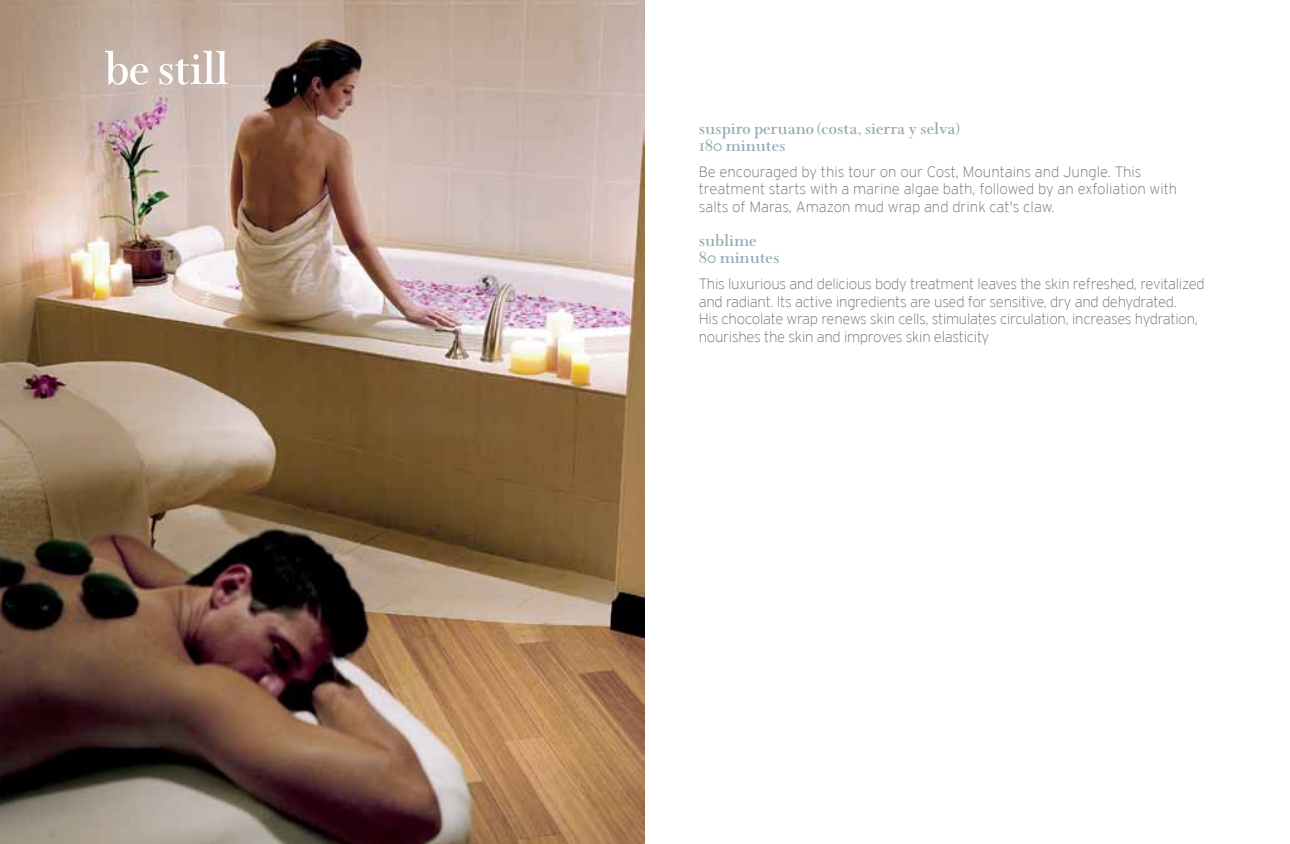
<style>
.page{position:relative;width:1290px;height:844px;background:#fff}
.page>*{position:absolute;margin:0;border:0;box-sizing:border-box;transform-origin:0 0}
.t1{font:600 50.93px "Wessex";letter-spacing:-.02em;color:#fff}
.t2{font:600 18.2px/17px "Wessex";color:#94a9b1}
.t3{font:200 14.88px/17.5px "Interstate";letter-spacing:-.02em;color:#79716d}
.t4{font:200 14.88px/17.5px "Interstate";color:#79716d}
</style>
<div class="page">
<img style="left:0;top:0;width:645px;height:843px">
<h1 class="t1" style="left:104px;top:35px;width:126px">be still</h1>
<p class="t2" style="left:699px;top:118px;width:263px">suspiro peruano (costa, sierra y selva)<br>180 minutes</p>
<p class="t4" style="left:699px;top:163px;width:480px">Be encouraged by this tour on our Cost, Mountains and Jungle. This treatment starts with a marine algae bath, followed by an exfoliation with salts of Maras, Amazon mud wrap and drink cat's claw.</p>
<p class="t2" style="left:699px;top:231px;width:82px">sublime<br>80 minutes</p>
<p class="t3" style="left:699px;top:275px;width:508px">This luxurious and delicious body treatment leaves the skin refreshed, revitalized and radiant. Its active ingredients are used for sensitive, dry and dehydrated.<br>His chocolate wrap renews skin cells, stimulates circulation, increases hydration, nourishes the skin and improves skin elasticity</p>
</div>
